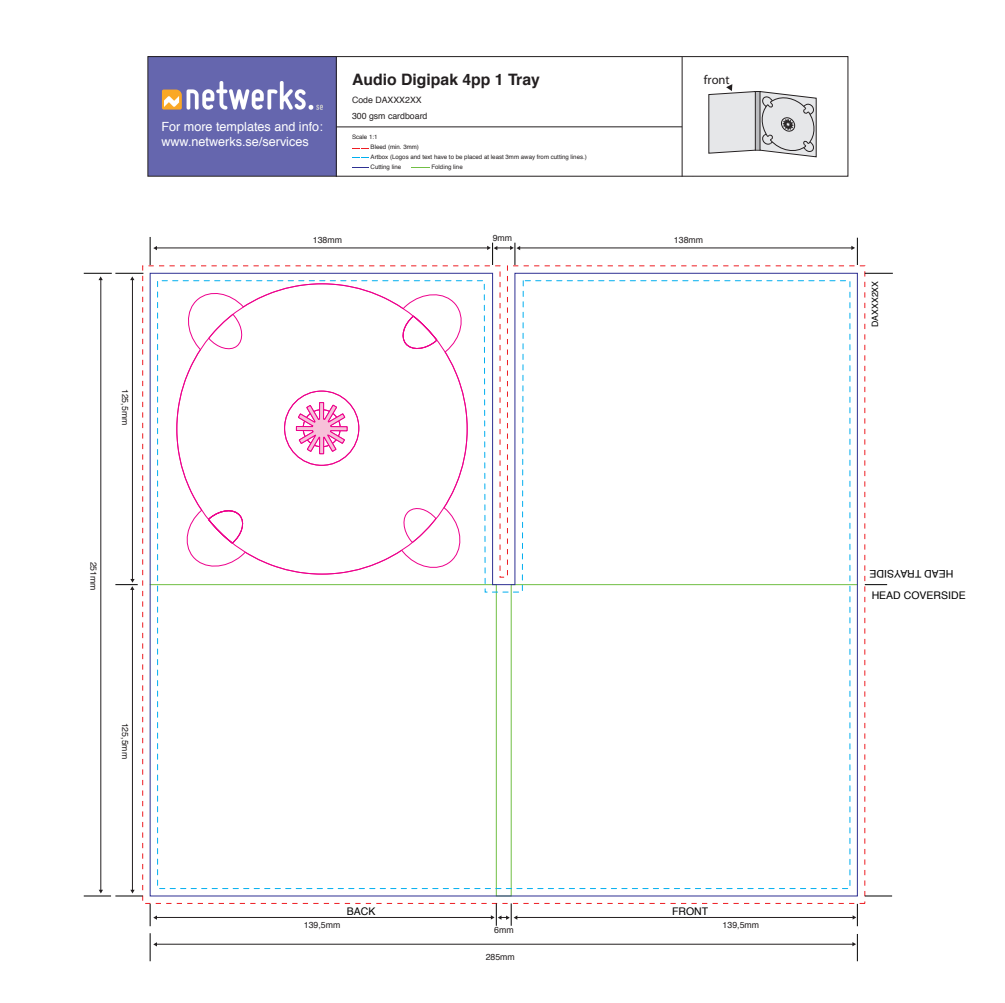
<style>
.page{position:relative;width:1005px;height:1003px;background:#fff}
.page>*{position:absolute;margin:0;border:0;box-sizing:border-box;transform-origin:0 0}
.t1{font:700 15.75px "Helvetica";color:#231f20}
.t2{font:12.78px "Myriad";color:#231f20}
.t3{font:12.6px/15.1px "Helvetica";color:#fff}
.t4{font:10.5px "Helvetica";color:#000}
.t5{font:8.75px "Helvetica";color:#231f20}
.t6{font:8.75px "Helvetica";color:#000}
.t7{font:6.12px/9.9px "Helvetica";color:#231f20}
</style>
<div class="page">
<svg style="left:142px;top:265px;width:723px;height:639px"></svg>
<svg style="left:150px;top:237px;width:7px;height:28px"></svg>
<hr style="left:156px;top:248px;width:332px;height:1px;background:#231f20">
<hr style="left:519px;top:248px;width:333px;height:1px;background:#231f20">
<svg style="left:487px;top:243px;width:33px;height:22px"></svg>
<svg style="left:851px;top:238px;width:7px;height:27px"></svg>
<svg style="left:150px;top:933px;width:7px;height:28px"></svg>
<hr style="left:156px;top:944px;width:697px;height:1px;background:#231f20">
<svg style="left:852px;top:934px;width:6px;height:27px"></svg>
<svg style="left:864px;top:895px;width:28px;height:1px"></svg>
<svg style="left:864px;top:273px;width:28px;height:1px"></svg>
<hr style="left:132px;top:279px;width:1px;height:301px;background:#231f20">
<svg style="left:115px;top:579px;width:23px;height:11px"></svg>
<hr style="left:132px;top:589px;width:1px;height:301px;background:#231f20">
<svg style="left:864px;top:584px;width:23px;height:1px"></svg>
<svg style="left:84px;top:273px;width:59px;height:7px"></svg>
<hr style="left:101px;top:279px;width:1px;height:612px;background:#231f20">
<svg style="left:84px;top:890px;width:59px;height:6px"></svg>
<svg style="left:150px;top:904px;width:7px;height:22px"></svg>
<hr style="left:156px;top:917px;width:336px;height:1px;background:#231f20">
<hr style="left:516px;top:917px;width:336px;height:1px;background:#231f20">
<svg style="left:491px;top:903px;width:26px;height:23px"></svg>
<svg style="left:852px;top:904px;width:6px;height:22px"></svg>
<div style="left:148px;top:57px;width:188px;height:119px;background:#6566ae"></div>
<svg style="left:162px;top:90px;width:2px;height:20px"></svg>
<img style="left:164px;top:81px;width:158px;height:29px">
<div style="left:147px;top:56px;width:701px;height:121px;border:1px solid #231f20"></div>
<svg style="left:352px;top:148px;width:17px;height:1px"></svg>
<hr style="left:336px;top:57px;width:1px;height:120px;background:#231f20">
<hr style="left:681px;top:57px;width:1px;height:120px;background:#231f20">
<hr style="left:336px;top:126px;width:346px;height:1px;background:#231f20">
<svg style="left:708px;top:84px;width:108px;height:73px"></svg>
<h3 class="t3" style="left:161px;top:119px;width:163px">For more templates and info: www.netwerks.se/services</h3>
<h1 class="t1" style="left:352px;top:67px;width:189px">Audio Digipak 4pp 1 Tray</h1>
<h3 class="t5" style="left:352px;top:109px;width:77px">300 gsm cardboard</h3>
<h3 class="t5" style="left:352px;top:93px;width:71px">Code DAXXX2XX</h3>
<p class="t7" style="left:370px;top:132px;width:50px;text-indent:-19px">Scale 1:1<br>Bleed (min. 3mm)</p>
<p class="t7" style="left:370px;top:152px;width:218px">Artbox (Logos and text have to be placed at least 3mm away from cutting lines.)<br>Cutting line</p>
<p class="t7" style="left:431px;top:162px;width:33px">Folding line</p>
<h2 class="t2" style="left:704px;top:74px;width:27px">front</h2>
<h3 class="t5" style="left:313px;top:234px;width:31px">138mm</h3>
<h3 class="t5" style="left:492px;top:231px;width:21px">9mm</h3>
<h3 class="t5" style="left:674px;top:234px;width:31px">138mm</h3>
<h3 class="t5" style="left:132px;top:389px;width:38px;rotate:90deg">125,5mm</h3>
<h3 class="t5" style="left:100px;top:561px;width:31px;rotate:90deg">251mm</h3>
<h3 class="t5" style="left:132px;top:722px;width:38px;rotate:90deg">125,5mm</h3>
<h3 class="t4" style="left:347px;top:903px;width:30px">BACK</h3>
<h3 class="t4" style="left:672px;top:903px;width:38px">FRONT</h3>
<h3 class="t5" style="left:304px;top:918px;width:38px">139,5mm</h3>
<h3 class="t5" style="left:722px;top:918px;width:38px">139,5mm</h3>
<h3 class="t5" style="left:494px;top:923px;width:21px">6mm</h3>
<h3 class="t5" style="left:485px;top:950px;width:31px">285mm</h3>
<h3 class="t6" style="left:868px;top:327px;width:48px;rotate:-90deg">DAXXX2XX</h3>
<h3 class="t4" style="left:953px;top:582px;width:85px;rotate:-180deg">HEAD TRAYSIDE</h3>
<h3 class="t4" style="left:871px;top:587px;width:95px">HEAD COVERSIDE</h3>
</div>
